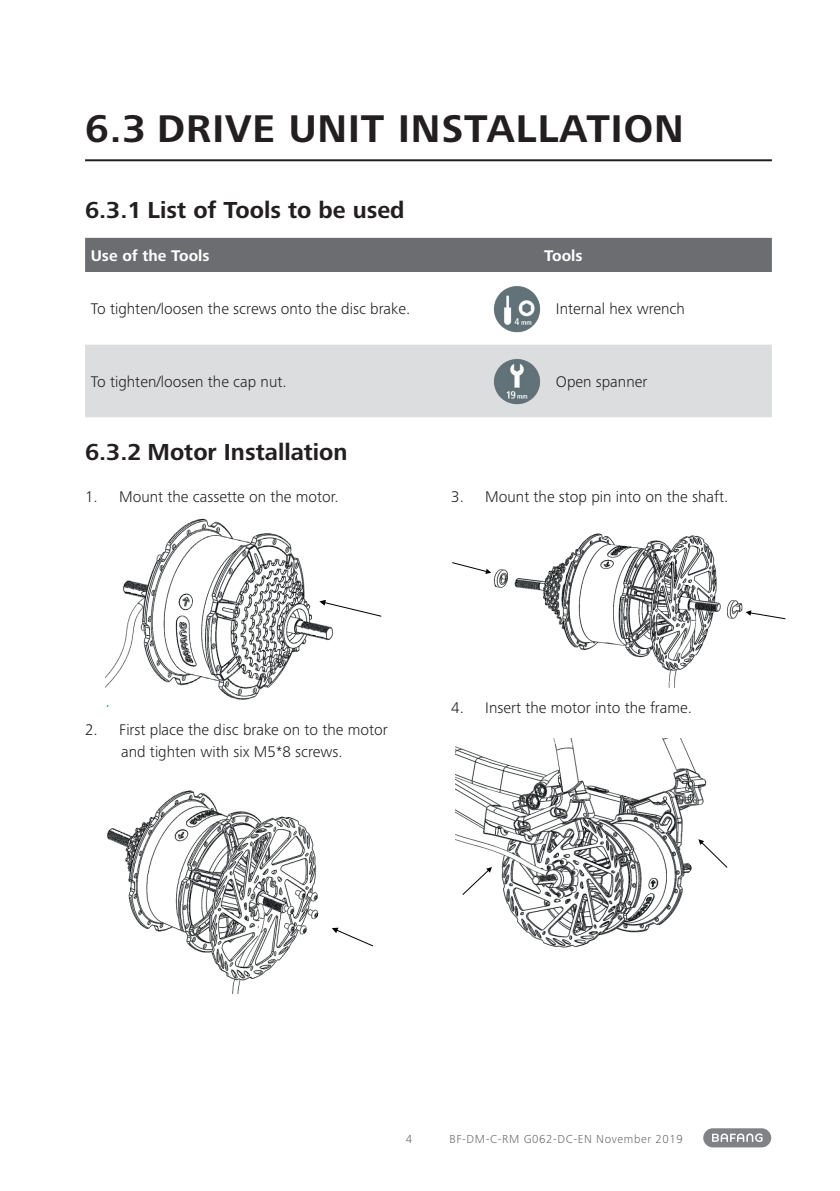
<style>
.page{position:relative;width:840px;height:1191px;background:#fff}
.page>*{position:absolute;margin:0;border:0;box-sizing:border-box;transform-origin:0 0}
.t1{font:700 40px "Frutiger Next Pro";letter-spacing:.025em;color:#231f20}
.t2{font:700 24px "Frutiger Next Pro";color:#231f20}
.t3{font:300 16px/22px "Frutiger Next Pro";color:#231f20;text-align:center}
.t4{font:700 16px "Frutiger Next Pro";color:#fff}
.t5{font:300 12px "Frutiger Next Pro";letter-spacing:.05em;color:#6c6d70}
</style>
<div class="page">
<div style="left:702px;top:1128px;width:68px;height:19px;background:#808285;border-radius:10px"></div>
<svg style="left:712px;top:1133px;width:50px;height:9px"></svg>
<hr style="left:85px;top:159px;width:686px;height:2px;background:#231f20">
<div style="left:85px;top:238px;width:686px;height:34px;background:#6c6d70"></div>
<svg style="left:85px;top:344px;width:686px;height:1px"></svg>
<div style="left:85px;top:345px;width:686px;height:72px;background:#dcdddf"></div>
<img style="left:493px;top:286px;width:48px;height:47px">
<img style="left:492px;top:356px;width:50px;height:50px">
<img style="left:105px;top:518px;width:229px;height:188px">
<svg style="left:318px;top:598px;width:64px;height:19px"></svg>
<img style="left:107px;top:790px;width:212px;height:203px">
<svg style="left:332px;top:927px;width:41px;height:20px"></svg>
<img style="left:491px;top:533px;width:252px;height:155px">
<svg style="left:745px;top:610px;width:40px;height:10px"></svg>
<svg style="left:452px;top:562px;width:39px;height:12px"></svg>
<img style="left:455px;top:738px;width:252px;height:210px">
<svg style="left:696px;top:837px;width:32px;height:32px"></svg>
<svg style="left:460px;top:865px;width:33px;height:33px"></svg>
<h1 class="t1" style="left:85px;top:106px;width:599px">6.3 DRIVE UNIT INSTALLATION</h1>
<h2 class="t2" style="left:85px;top:197px;width:321px">6.3.1 List of Tools to be used</h2>
<p class="t4" style="left:91px;top:246px;width:120px">Use of the Tools</p>
<p class="t4" style="left:544px;top:246px;width:40px">Tools</p>
<p class="t3" style="left:91px;top:298px;width:321px">To tighten/loosen the screws onto the disc brake.</p>
<p class="t3" style="left:555px;top:298px;width:130px">Internal hex wrench</p>
<p class="t3" style="left:91px;top:370px;width:197px">To tighten/loosen the cap nut.</p>
<p class="t3" style="left:555px;top:370px;width:93px">Open spanner</p>
<h2 class="t2" style="left:85px;top:438px;width:264px">6.3.2 Motor Installation</h2>
<p class="t3" style="left:85px;top:486px;width:255px">1. Mount the cassette on the motor.</p>
<p class="t3" style="left:451px;top:486px;width:278px">3. Mount the stop pin into on the shaft.</p>
<p class="t3" style="left:85px;top:719px;width:304px">2. First place the disc brake on to the motor and tighten with six M5*8 screws.</p>
<p class="t3" style="left:451px;top:697px;width:242px">4. Insert the motor into the frame.</p>
<p class="t5" style="left:405px;top:1132px;width:8px">4</p>
<p class="t5" style="left:449px;top:1132px;width:235px">BF-DM-C-RM G062-DC-EN November 2019</p>
</div>
